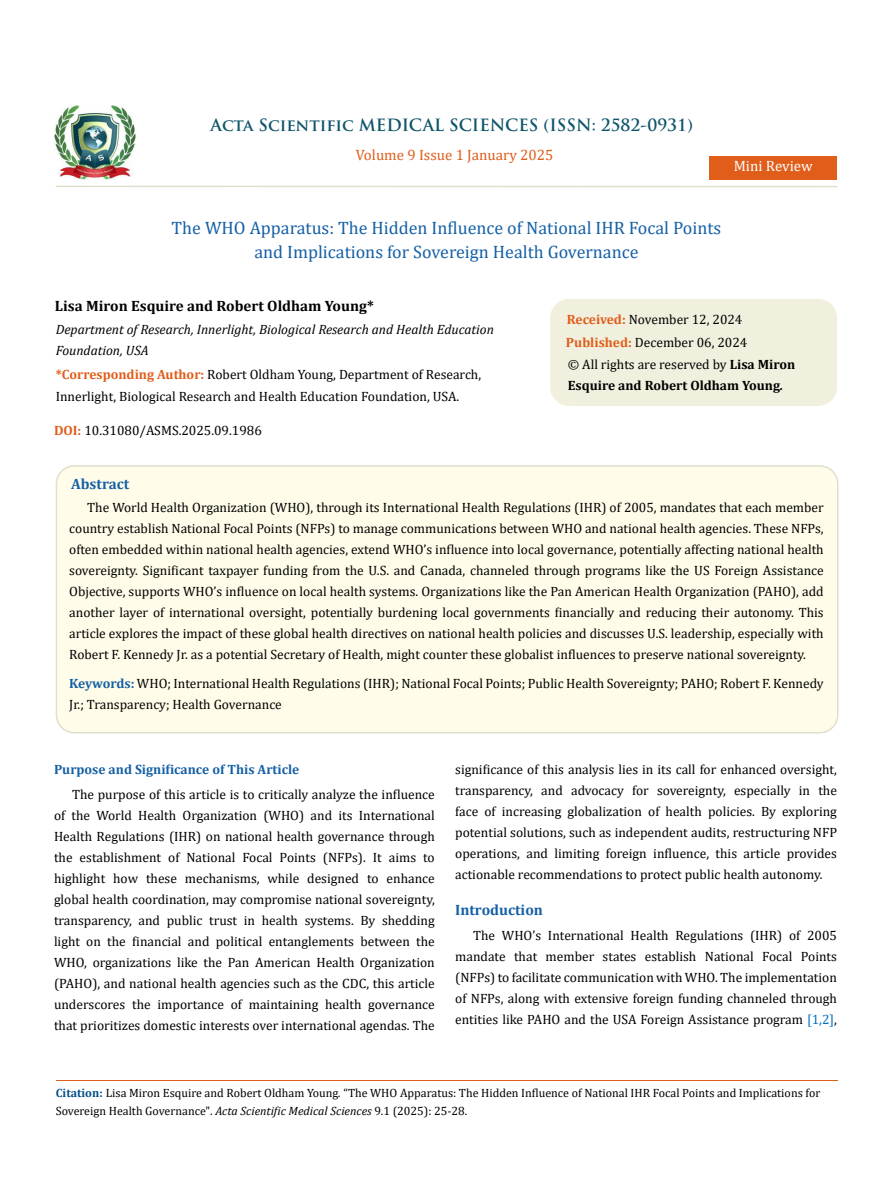
<style>
.page{position:relative;width:893px;height:1191px;background:#fff}
.page>*{position:absolute;margin:0;border:0;box-sizing:border-box;transform-origin:0 0}
.t1{font:18px/24px "Cambria";color:#1560a6;text-align:center}
.t2{font:700 16.5px "Trajan Pro";color:#0e546a}
.t3{font:700 15px "Cambria";color:#000}
.t4{font:15px "Cambria";color:#e05d1a}
.t5{font:700 15px "Cambria";color:#1560a6}
.t6{font:15px "Cambria";color:#fff}
.t7{font:13.5px/21px "Cambria";color:#000;text-align:justify}
.t8{font:italic 13.5px/21px "Cambria";color:#000}
.t9{font:700 13.5px/21px "Cambria";color:#000}
.t10{font:700 13.5px "Cambria";color:#1560a6}
.t11{font:12px/18px "Cambria";color:#000}
.s1{font-weight:700;color:#e05d1a}
.s2{font-weight:400}
.s3{font-style:italic}
.s4{font-weight:700;color:#1560a6}
.s5{color:#0070c0}
.s6{font-weight:700;color:#035089}
</style>
<div class="page">
<img style="left:55px;top:106px;width:80px;height:73px">
<div style="left:709px;top:157px;width:128px;height:23px;background:#e05d1a"></div>
<div style="left:551px;top:300px;width:285px;height:105px;background:#f1f0de;border-radius:18px"></div>
<div style="left:550px;top:299px;width:287px;height:107px;border:2px solid #f1f0de;border-radius:18px"></div>
<div style="left:56px;top:466px;width:782px;height:267px;background:#fffde9;border-radius:18px"></div>
<div style="left:56px;top:465px;width:782px;height:268px;border:2px solid #e0dfcd;border-radius:18px"></div>
<hr style="left:56px;top:1080px;width:781px;height:1px;background:#e05d1a">
<hr style="left:56px;top:186px;width:781px;height:1px;background:#e0dfcd">
<p class="t2" style="left:210px;top:115px;width:484px">Acta Scientific MEDICAL SCIENCES (ISSN: 2582-0931)</p>
<p class="t4" style="left:356px;top:146px;width:199px">Volume 9 Issue 1 January 2025</p>
<p class="t6" style="left:734px;top:157px;width:81px">Mini Review</p>
<h1 class="t1" style="left:172px;top:216px;width:551px">The WHO Apparatus: The Hidden Influence of National IHR Focal Points and Implications for Sovereign Health Governance</h1>
<p class="t3" style="left:55px;top:295px;width:320px">Lisa Miron Esquire and Robert Oldham Young*</p>
<p class="t8" style="left:56px;top:318px;width:440px">Department of Research, Innerlight, Biological Research and Health Education<br>Foundation, USA</p>
<p class="t7" style="left:56px;top:364px;width:427px"><span class="s1">*Corresponding Author:</span> Robert Oldham Young, Department of Research,<br>Innerlight, Biological Research and Health Education Foundation, USA.</p>
<p class="t7" style="left:566px;top:308px;width:183px;line-height:23px"><span class="s1">Received:</span> November 12, 2024<br><span class="s1">Published:</span> December 06, 2024</p>
<p class="t9" style="left:568px;top:353px;width:229px"><span class="s2">© All rights are reserved by</span> Lisa Miron<br>Esquire and Robert Oldham Young<span class="s3">.</span></p>
<p class="t7" style="left:54px;top:420px;width:209px"><span class="s1">DOI:</span> 10.31080/ASMS.2025.09.1986</p>
<p class="t5" style="left:71px;top:474px;width:60px">Abstract</p>
<p class="t7" style="left:69px;top:497px;width:756px;text-indent:18px">The World Health Organization (WHO), through its International Health Regulations (IHR) of 2005, mandates that each member country establish National Focal Points (NFPs) to manage communications between WHO and national health agencies. These NFPs, often embedded within national health agencies, extend WHO’s influence into local governance, potentially affecting national health sovereignty. Significant taxpayer funding from the U.S. and Canada, channeled through programs like the US Foreign Assistance Objective, supports WHO’s influence on local health systems. Organizations like the Pan American Health Organization (PAHO), add another layer of international oversight, potentially burdening local governments financially and reducing their autonomy. This article explores the impact of these global health directives on national health policies and discusses U.S. leadership, especially with Robert F. Kennedy Jr. as a potential Secretary of Health, might counter these globalist influences to preserve national sovereignty.</p>
<p class="t7" style="left:69px;top:672px;width:756px"><span class="s4">Keywords:</span> WHO; International Health Regulations (IHR); National Focal Points; Public Health Sovereignty; PAHO; Robert F. Kennedy<br>Jr.; Transparency; Health Governance</p>
<p class="t10" style="left:54px;top:759px;width:247px">Purpose and Significance of This Article</p>
<p class="t7" style="left:54px;top:784px;width:382px;text-indent:18px">The purpose of this article is to critically analyze the influence of the World Health Organization (WHO) and its International Health Regulations (IHR) on national health governance through the establishment of National Focal Points (NFPs). It aims to highlight how these mechanisms, while designed to enhance global health coordination, may compromise national sovereignty, transparency, and public trust in health systems. By shedding light on the financial and political entanglements between the WHO, organizations like the Pan American Health Organization (PAHO), and national health agencies such as the CDC, this article underscores the importance of maintaining health governance that prioritizes domestic interests over international agendas. The</p>
<p class="t7" style="left:455px;top:758px;width:383px">significance of this analysis lies in its call for enhanced oversight, transparency, and advocacy for sovereignty, especially in the face of increasing globalization of health policies. By exploring potential solutions, such as independent audits, restructuring NFP operations, and limiting foreign influence, this article provides actionable recommendations to protect public health autonomy.</p>
<p class="t5" style="left:455px;top:899px;width:89px">Introduction</p>
<p class="t7" style="left:455px;top:925px;width:383px;text-indent:18px">The WHO’s International Health Regulations (IHR) of 2005 mandate that member states establish National Focal Points (NFPs) to facilitate communication with WHO. The implementation of NFPs, along with extensive foreign funding channeled through entities like PAHO and the USA Foreign Assistance program <span class="s5">[1,2]</span>,</p>
<p class="t11" style="left:56px;top:1084px;width:766px"><span class="s6">Citation:</span> Lisa Miron Esquire and Robert Oldham Young<span class="s3">.</span> “The WHO Apparatus: The Hidden Influence of National IHR Focal Points and Implications for<br>Sovereign Health Governance". <span class="s3">Acta Scientific Medical Sciences</span> 9.1 (2025): 25-28.</p>
</div>
